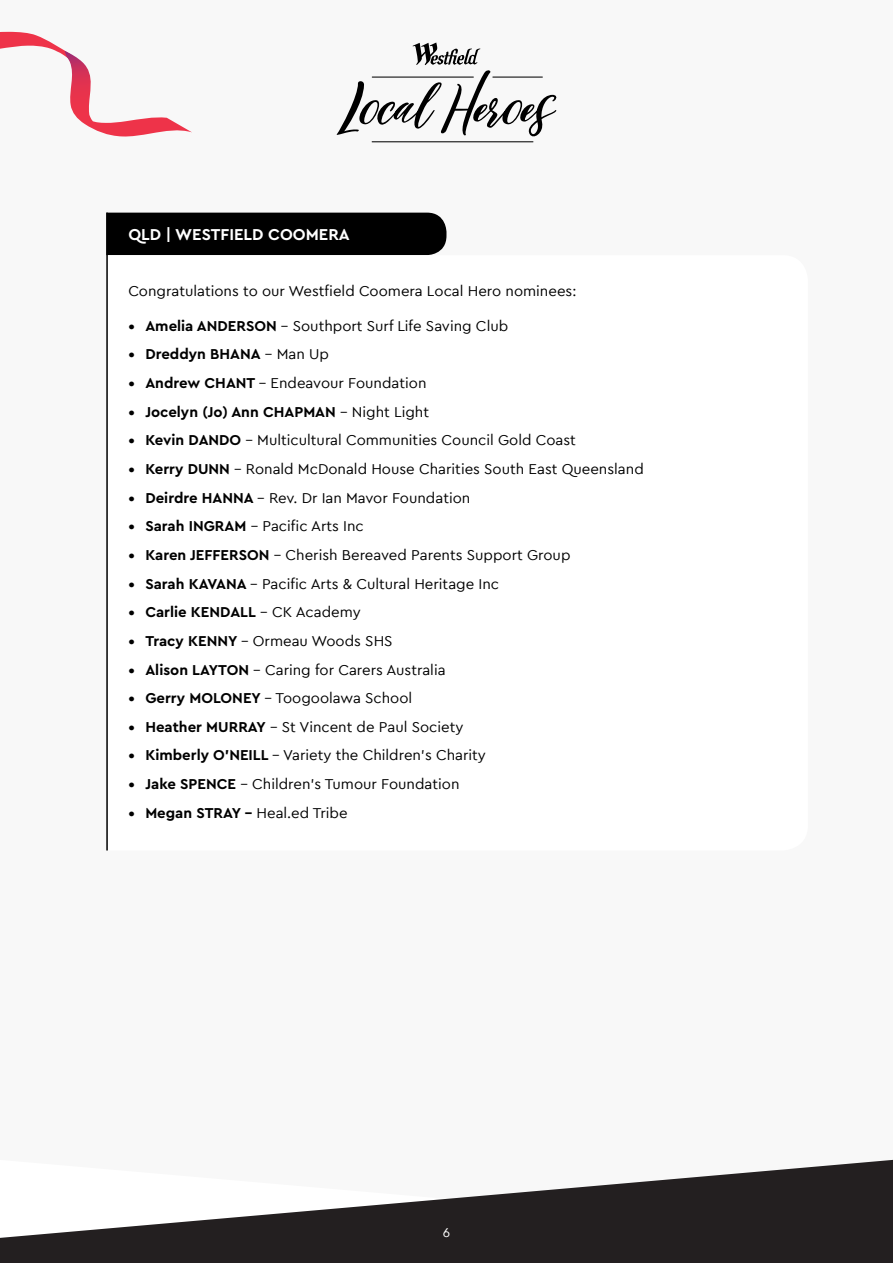
<style>
.page{position:relative;width:893px;height:1263px;background:#f8f8f8}
.page>*{position:absolute;margin:0;border:0;box-sizing:border-box;transform-origin:0 0}
.t1{font:700 16.5px "Cera PRO";color:#fff}
.t2{font:15px "Cera PRO";color:#000}
.t3{font:700 15px "Cera PRO";color:#000}
.t4{font:13.5px "Cera PRO";color:#fff}
.s1{font-weight:700}
.s2{font-weight:400}
</style>
<div class="page">
<svg style="left:0;top:1160px;width:893px;height:103px;fill:#231f20"></svg>
<svg style="left:336px;top:43px;width:221px;height:99px"></svg>
<svg style="left:0;top:32px;width:192px;height:105px"></svg>
<div style="left:108px;top:213px;width:338px;height:42px;background:#000"></div>
<hr style="left:106px;top:213px;width:2px;height:637px;background:#000">
<p class="t1" style="left:128px;top:223px;width:223px">QLD | WESTFIELD COOMERA</p>
<p class="t2" style="left:128px;top:281px;width:450px">Congratulations to our Westfield Coomera Local Hero nominees:</p>
<p class="t2" style="left:128px;top:316px;width:381px"><span class="s1">• Amelia ANDERSON</span> – Southport Surf Life Saving Club</p>
<p class="t3" style="left:128px;top:344px;width:202px">• Dreddyn BHANA <span class="s2">– Man Up</span></p>
<p class="t2" style="left:128px;top:373px;width:300px"><span class="s1">• Andrew CHANT</span> – Endeavour Foundation</p>
<p class="t3" style="left:128px;top:402px;width:302px">• Jocelyn (Jo) Ann CHAPMAN <span class="s2">– Night Light</span></p>
<p class="t2" style="left:128px;top:430px;width:449px"><span class="s1">• Kevin DANDO</span> – Multicultural Communities Council Gold Coast</p>
<p class="t2" style="left:128px;top:459px;width:517px"><span class="s1">• Kerry DUNN</span> – Ronald McDonald House Charities South East Queensland</p>
<p class="t2" style="left:128px;top:488px;width:343px"><span class="s1">• Deirdre HANNA</span> – Rev. Dr Ian Mavor Foundation</p>
<p class="t2" style="left:128px;top:516px;width:237px"><span class="s1">• Sarah INGRAM</span> – Pacific Arts Inc</p>
<p class="t2" style="left:128px;top:545px;width:444px"><span class="s1">• Karen JEFFERSON</span> – Cherish Bereaved Parents Support Group</p>
<p class="t2" style="left:128px;top:574px;width:372px"><span class="s1">• Sarah KAVANA</span> – Pacific Arts &amp; Cultural Heritage Inc</p>
<p class="t3" style="left:128px;top:602px;width:234px">• Carlie KENDALL <span class="s2">– CK Academy</span></p>
<p class="t2" style="left:128px;top:631px;width:266px"><span class="s1">• Tracy KENNY</span> – Ormeau Woods SHS</p>
<p class="t2" style="left:128px;top:659px;width:319px"><span class="s1">• Alison LAYTON</span> – Caring for Carers Australia</p>
<p class="t2" style="left:128px;top:688px;width:285px"><span class="s1">• Gerry MOLONEY</span> – Toogoolawa School</p>
<p class="t2" style="left:128px;top:717px;width:337px"><span class="s1">• Heather MURRAY</span> – St Vincent de Paul Society</p>
<p class="t2" style="left:128px;top:745px;width:359px"><span class="s1">• Kimberly O’NEILL</span> – Variety the Children’s Charity</p>
<p class="t2" style="left:128px;top:774px;width:333px"><span class="s1">• Jake SPENCE</span> – Children’s Tumour Foundation</p>
<p class="t3" style="left:128px;top:803px;width:221px">• Megan STRAY – <span class="s2">Heal.ed Tribe</span></p>
<p class="t4" style="left:443px;top:1223px;width:9px">6</p>
</div>
